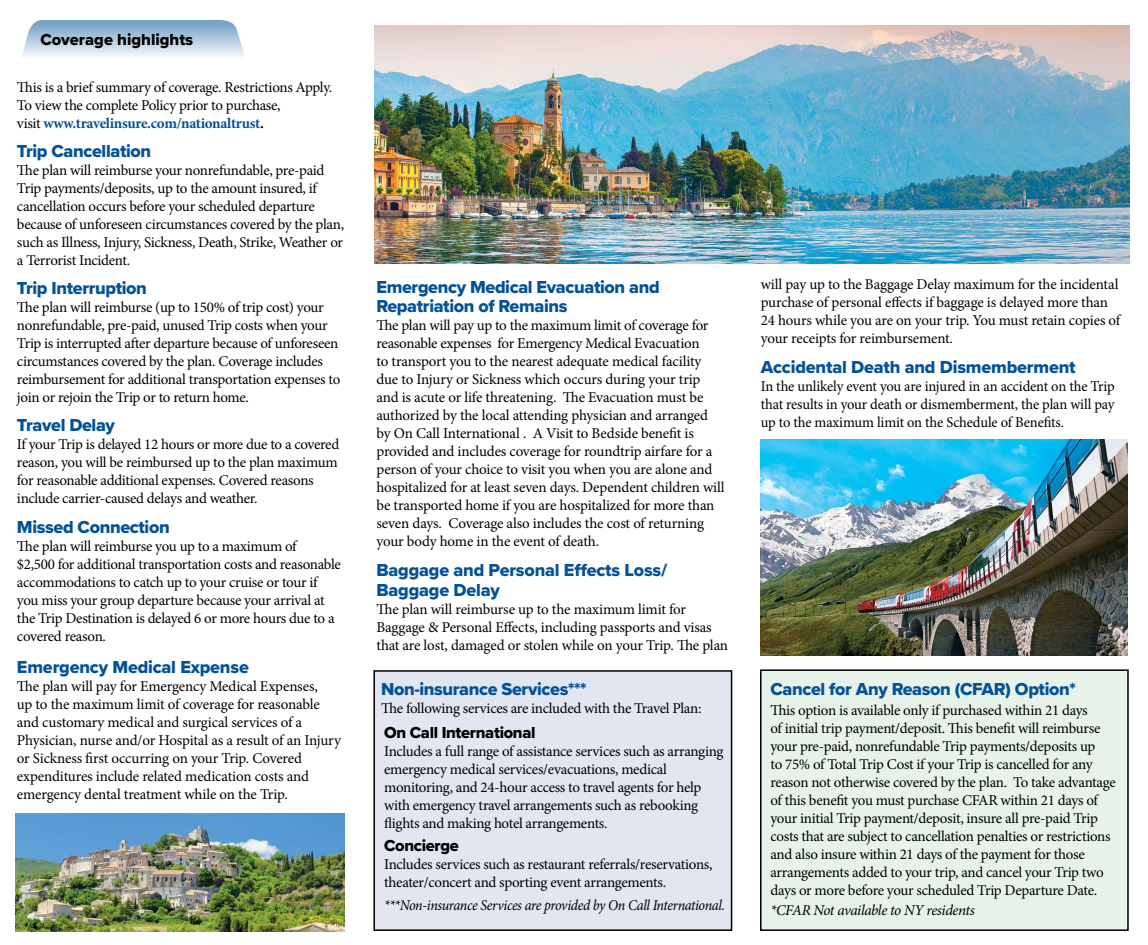
<style>
.page{position:relative;width:1148px;height:945px;background:#fff}
.page>*{position:absolute;margin:0;border:0;box-sizing:border-box;transform-origin:0 0}
.t1{font:18px/19.5px "Proxima Nova Extrabld";letter-spacing:-.02em;color:#035298}
.t2{font:16.5px "Proxima Nova Extrabld";letter-spacing:-.02em;color:#000}
.t3{font:16.5px "Proxima Nova Extrabld";color:#000}
.t4{font:15px/18px "Minion Pro";letter-spacing:-.02em;color:#000}
.t5{font:italic 15px "Minion Pro";letter-spacing:-.03em;color:#000;scale:.94 1}
.t6{font:italic 15px "Minion Pro";letter-spacing:-.03em;color:#000}
.s1{font-weight:700;color:#035298}
.s2{font-weight:700}
</style>
<div class="page">
<div style="left:374px;top:671px;width:357px;height:259px;background:#e3e5f0"></div>
<div style="left:373px;top:670px;width:359px;height:261px;border:2px solid #000"></div>
<svg style="left:22px;top:20px;width:222px;height:37px;background:#b5cce0"></svg>
<div style="left:760px;top:670px;width:367px;height:260px;background:#e7f3e8"></div>
<div style="left:760px;top:669px;width:368px;height:262px;border:2px solid #000"></div>
<img style="left:15px;top:813px;width:329px;height:118px">
<img style="left:760px;top:439px;width:367px;height:216px">
<img style="left:375px;top:25px;width:754px;height:239px">
<p class="t3" style="left:40px;top:28px;width:154px">Coverage highlights</p>
<p class="t4" style="left:17px;top:79px;width:317px">This is a brief summary of coverage. Restrictions Apply.<br>To view the complete Policy prior to purchase,<br>visit <span class="s1">www.travelinsure.com/nationaltrust</span><span class="s2">.</span></p>
<p class="t1" style="left:17px;top:141px;width:136px">Trip Cancellation</p>
<p class="t4" style="left:17px;top:162px;width:329px">The plan will reimburse your nonrefundable, pre-paid Trip payments/deposits, up to the amount insured, if cancellation occurs before your scheduled departure because of unforeseen circumstances covered by the plan, such as Illness, Injury, Sickness, Death, Strike, Weather or a Terrorist Incident.</p>
<p class="t1" style="left:17px;top:278px;width:131px">Trip Interruption</p>
<p class="t4" style="left:17px;top:298px;width:325px">The plan will reimburse (up to 150% of trip cost) your nonrefundable, pre-paid, unused Trip costs when your Trip is interrupted after departure because of unforeseen circumstances covered by the plan. Coverage includes reimbursement for additional transportation expenses to join or rejoin the Trip or to return home.</p>
<p class="t1" style="left:17px;top:415px;width:100px">Travel Delay</p>
<p class="t4" style="left:17px;top:435px;width:324px">If your Trip is delayed 12 hours or more due to a covered reason, you will be reimbursed up to the plan maximum for reasonable additional expenses. Covered reasons include carrier-caused delays and weather.</p>
<p class="t1" style="left:17px;top:517px;width:154px">Missed Connection</p>
<p class="t4" style="left:17px;top:537px;width:325px">The plan will reimburse you up to a maximum of<br>$2,500 for additional transportation costs and reasonable accommodations to catch up to your cruise or tour if you miss your group departure because your arrival at the Trip Destination is delayed 6 or more hours due to a covered reason.</p>
<p class="t1" style="left:17px;top:657px;width:233px">Emergency Medical Expense</p>
<p class="t4" style="left:17px;top:677px;width:325px">The plan will pay for Emergency Medical Expenses,<br>up to the maximum limit of coverage for reasonable and customary medical and surgical services of a Physician, nurse and/or Hospital as a result of an Injury or Sickness first occurring on your Trip. Covered expenditures include related medication costs and emergency dental treatment while on the Trip.</p>
<p class="t1" style="left:376px;top:277px;width:285px">Emergency Medical Evacuation and<br>Repatriation of Remains</p>
<p class="t4" style="left:376px;top:316px;width:350px">The plan will pay up to the maximum limit of coverage for reasonable expenses for Emergency Medical Evacuation<br>to transport you to the nearest adequate medical facility due to Injury or Sickness which occurs during your trip and is acute or life threatening. The Evacuation must be authorized by the local attending physician and arranged by On Call International . A Visit to Bedside benefit is provided and includes coverage for roundtrip airfare for a person of your choice to visit you when you are alone and hospitalized for at least seven days. Dependent children will be transported home if you are hospitalized for more than seven days. Coverage also includes the cost of returning your body home in the event of death.</p>
<p class="t1" style="left:376px;top:560px;width:292px">Baggage and Personal Effects Loss/<br>Baggage Delay</p>
<p class="t4" style="left:376px;top:600px;width:353px">The plan will reimburse up to the maximum limit for<br>Baggage &amp; Personal Effects, including passports and visas that are lost, damaged or stolen while on your Trip. The plan</p>
<p class="t1" style="left:381px;top:679px;width:207px">Non-insurance Services***</p>
<p class="t4" style="left:381px;top:699px;width:322px">The following services are included with the Travel Plan:</p>
<p class="t2" style="left:384px;top:720px;width:153px">On Call International</p>
<p class="t4" style="left:384px;top:742px;width:341px">Includes a full range of assistance services such as arranging emergency medical services/evacuations, medical monitoring, and 24-hour access to travel agents for help with emergency travel arrangements such as rebooking flights and making hotel arrangements.</p>
<p class="t2" style="left:384px;top:834px;width:76px">Concierge</p>
<p class="t4" style="left:384px;top:856px;width:330px">Includes services such as restaurant referrals/reservations, theater/concert and sporting event arrangements.</p>
<p class="t5" style="left:384px;top:895px;width:364px">***Non-insurance Services are provided by On Call International.</p>
<p class="t4" style="left:760px;top:276px;width:361px">will pay up to the Baggage Delay maximum for the incidental purchase of personal effects if baggage is delayed more than 24 hours while you are on your trip. You must retain copies of your receipts for reimbursement.</p>
<p class="t1" style="left:760px;top:357px;width:316px">Accidental Death and Dismemberment</p>
<p class="t4" style="left:760px;top:378px;width:355px;text-align:justify">In the unlikely event you are injured in an accident on the Trip that results in your death or dismemberment, the plan will pay up to the maximum limit on the Schedule of Benefits.</p>
<p class="t1" style="left:770px;top:679px;width:307px">Cancel for Any Reason (CFAR) Option*</p>
<p class="t4" style="left:770px;top:701px;width:347px">This option is available only if purchased within 21 days<br>of initial trip payment/deposit. This benefit will reimburse your pre-paid, nonrefundable Trip payments/deposits up<br>to 75% of Total Trip Cost if your Trip is cancelled for any reason not otherwise covered by the plan. To take advantage of this benefit you must purchase CFAR within 21 days of your initial Trip payment/deposit, insure all pre-paid Trip costs that are subject to cancellation penalties or restrictions and also insure within 21 days of the payment for those arrangements added to your trip, and cancel your Trip two days or more before your scheduled Trip Departure Date.</p>
<p class="t6" style="left:770px;top:900px;width:206px">*CFAR Not available to NY residents</p>
</div>
